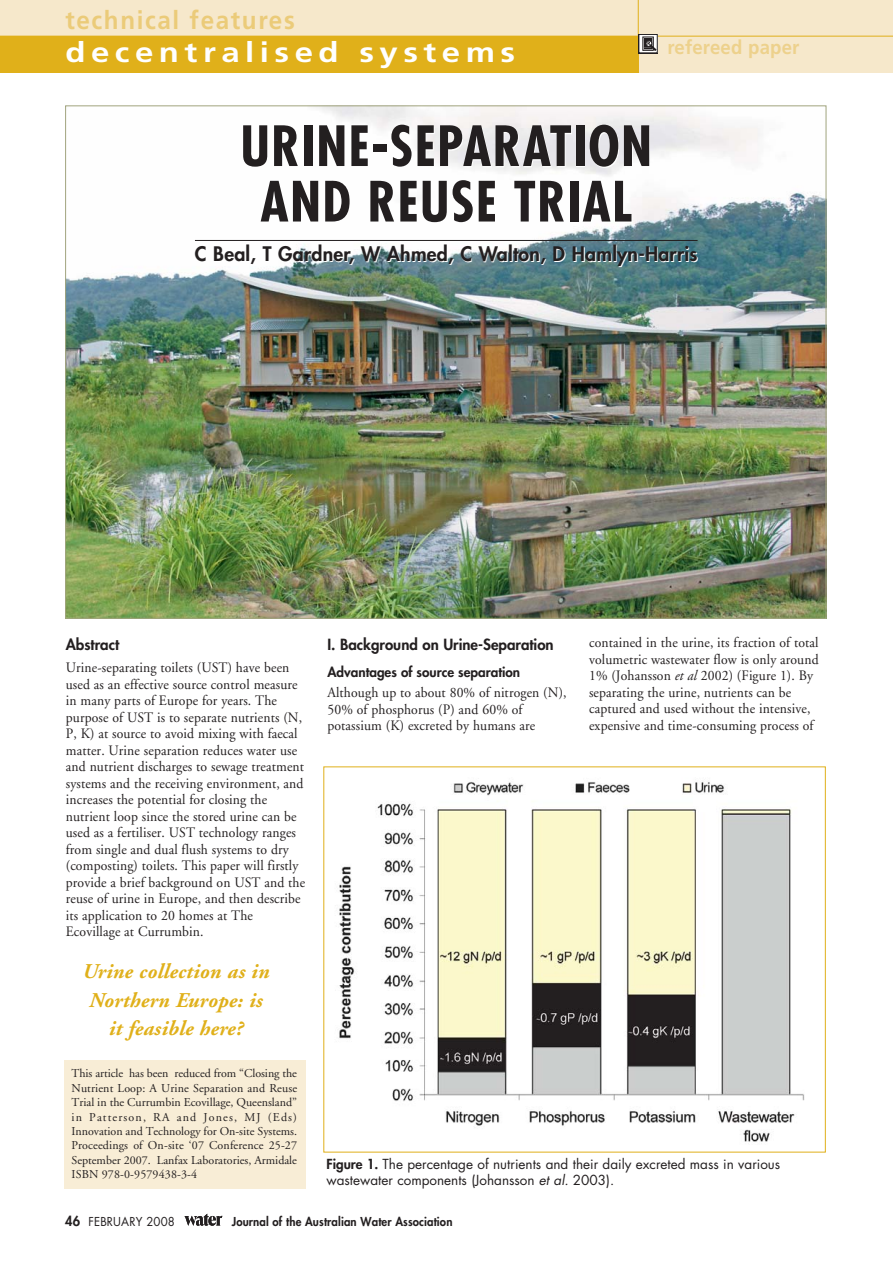
<style>
.page{position:relative;width:893px;height:1263px;background:#fff}
.page>*{position:absolute;margin:0;border:0;box-sizing:border-box;transform-origin:0 0}
.t1{font:700 condensed 54px/55.5px "Futura LT";letter-spacing:.025em;color:#231f20;text-align:center}
.t2{font:700 28.05px "Frutiger LT";letter-spacing:.165em;color:#fff;scale:1.18 1}
.t3{font:700 25.5px "Frutiger LT";letter-spacing:.065em;color:#ebcb79;scale:.95 1}
.t4{font:italic 700 21px/28.5px "Adobe Garamond LT";letter-spacing:.01em;color:#e0b01a;text-align:center}
.t5{font:800 19.5px "Futura LT";letter-spacing:.01em;color:#231f20}
.t6{font:700 19.5px "Frutiger LT";letter-spacing:.01em;color:#edd18c;scale:.95 1}
.t7{font:800 15px "Futura LT";color:#231f20}
.t8{font:14.4px/16.5px "Adobe Garamond LT";letter-spacing:.01em;color:#231f20;scale:.95 1}
.t9{font:13.5px/16.5px "Futura LT";color:#231f20}
.t10{font:800 13.5px "Futura LT";color:#231f20}
.t11{font:12px/14.4px "Adobe Garamond LT";color:#231f20;text-align:justify}
.t12{font:800 12px "Futura LT";letter-spacing:.01em;color:#231f20;scale:.95 1}
.t13{font:12px "Futura LT";letter-spacing:.01em;color:#231f20;scale:.95 1}
.s1{font-style:italic}
.s2{font-weight:800}
.s3{font-weight:800;font-size:13.5px}
</style>
<div class="page">
<img style="left:67px;top:108px;width:757px;height:509px">
<svg style="left:184px;top:1214px;width:38px;height:12px"></svg>
<div style="left:0;top:0;width:892px;height:72px;background:#f6e8cb"></div>
<div style="left:0;top:36px;width:638px;height:36px;background:#e0b01a"></div>
<hr style="left:0;top:36px;width:892px;height:1px;background:#e0b01a">
<hr style="left:638px;top:0;width:1px;height:72px;background:#e0b01a">
<div style="left:64px;top:1060px;width:242px;height:129px;background:#f8edd6"></div>
<hr style="left:195px;top:240px;width:502px;height:1px;background:#231f20">
<img style="left:339px;top:781px;width:465px;height:361px">
<svg style="left:638px;top:34px;width:19px;height:20px"></svg>
<h3 class="t3" style="left:65px;top:8px;width:243px">technical features</h3>
<h2 class="t2" style="left:65px;top:39px;width:383px">decentralised systems</h2>
<h3 class="t6" style="left:667px;top:38px;width:140px">refereed paper</h3>
<h1 class="t1" style="left:240px;top:122px;width:413px">URINE-SEPARATION<br>AND REUSE TRIAL</h1>
<h3 class="t5" style="left:195px;top:245px;width:504px">C Beal, T Gardner, W Ahmed, C Walton, D Hamlyn-Harris</h3>
<p class="t7" style="left:66px;top:637px;width:55px">Abstract</p>
<p class="t8" style="left:66px;top:661px;width:253px">Urine-separating toilets (UST) have been used as an effective source control measure in many parts of Europe for years. The purpose of UST is to separate nutrients (N, P, K) at source to avoid mixing with faecal matter. Urine separation reduces water use and nutrient discharges to sewage treatment systems and the receiving environment, and increases the potential for closing the nutrient loop since the stored urine can be used as a fertiliser. UST technology ranges from single and dual flush systems to dry (composting) toilets. This paper will firstly provide a brief background on UST and the reuse of urine in Europe, and then describe its application to 20 homes at The Ecovillage at Currumbin.</p>
<h3 class="t4" style="left:83px;top:959px;width:188px">Urine collection as in<br>Northern Europe: is it feasible here?</h3>
<p class="t11" style="left:71px;top:1067px;width:227px">This article has been reduced from “Closing the Nutrient Loop: A Urine Separation and Reuse Trial in the Currumbin Ecovillage, Queensland” in Patterson, RA and Jones, MJ (Eds)<br>Innovation and Technology for On-site Systems.<br>Proceedings of On-site ‘07 Conference 25-27<br>September 2007. Lanfax Laboratories, Armidale ISBN 978-0-9579438-3-4</p>
<p class="t7" style="left:327px;top:637px;width:228px">I. Background on Urine-Separation</p>
<p class="t10" style="left:327px;top:665px;width:194px">Advantages of source separation</p>
<p class="t8" style="left:327px;top:686px;width:253px">Although up to about 80% of nitrogen (N),<br>50% of phosphorus (P) and 60% of potassium (K) excreted by humans are</p>
<p class="t8" style="left:589px;top:636px;width:243px">contained in the urine, its fraction of total volumetric wastewater flow is only around 1% (Johansson <span class="s1">et al</span> 2002) (Figure 1). By separating the urine, nutrients can be captured and used without the intensive, expensive and time-consuming process of</p>
<p class="t9" style="left:326px;top:1156px;width:455px"><span class="s2">Figure 1.</span> The percentage of nutrients and their daily excreted mass in various wastewater components (Johansson <span class="s1">et al.</span> 2003).</p>
<p class="t13" style="left:65px;top:1214px;width:117px"><span class="s3">46</span> FEBRUARY 2008</p>
<p class="t12" style="left:232px;top:1216px;width:234px">Journal of the Australian Water Association</p>
</div>
